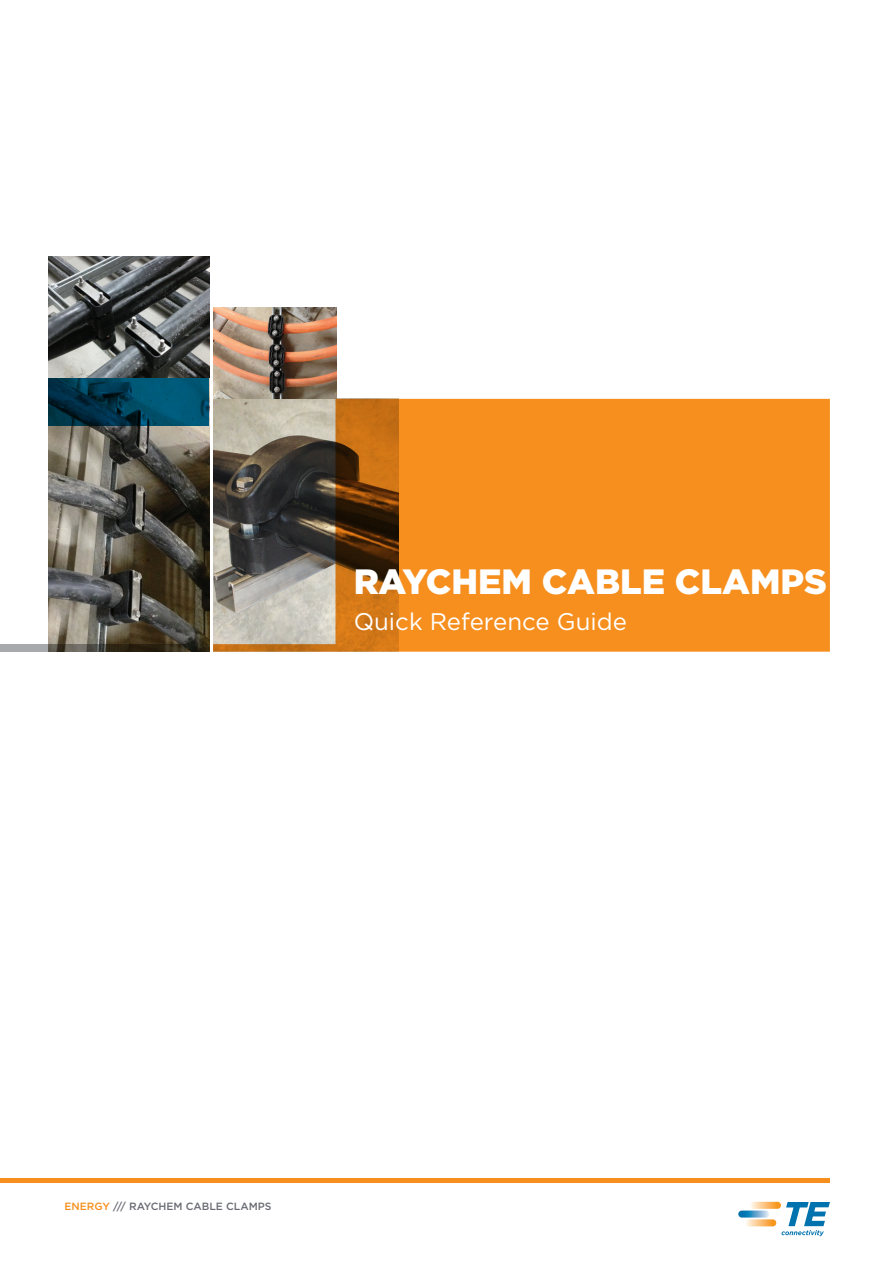
<style>
.page{position:relative;width:893px;height:1263px;background:#fff}
.page>*{position:absolute;margin:0;border:0;box-sizing:border-box;transform-origin:0 0}
.t1{font:900 35.1px "Gotham";color:#fff}
.t2{font:24px "Gotham";color:#fff}
.t3{font:500 10.5px "Gotham";color:#696b73}
.s1{color:#f68f1e}
</style>
<div class="page">
<img style="left:48px;top:256px;width:161px;height:396px">
<img style="left:213px;top:307px;width:123px;height:92px">
<div style="left:0;top:1178px;width:830px;height:5px;background:#f68f1e"></div>
<svg style="left:750px;top:1202px;width:31px;height:7px"></svg>
<svg style="left:745px;top:1219px;width:31px;height:7px"></svg>
<svg style="left:738px;top:1210px;width:31px;height:7px"></svg>
<svg style="left:781px;top:1202px;width:49px;height:34px"></svg>
<svg style="left:0;top:644px;width:185px;height:8px"></svg>
<svg style="left:213px;top:399px;width:617px;height:253px;background:#d5852d"></svg>
<svg style="left:48px;top:378px;width:161px;height:48px;background:#00415a"></svg>
<h1 class="t1" style="left:354px;top:557px;width:475px">RAYCHEM CABLE CLAMPS</h1>
<h2 class="t2" style="left:354px;top:606px;width:275px">Quick Reference Guide</h2>
<p class="t3" style="left:64px;top:1200px;width:209px"><span class="s1">ENERGY</span> /// RAYCHEM CABLE CLAMPS</p>
</div>
